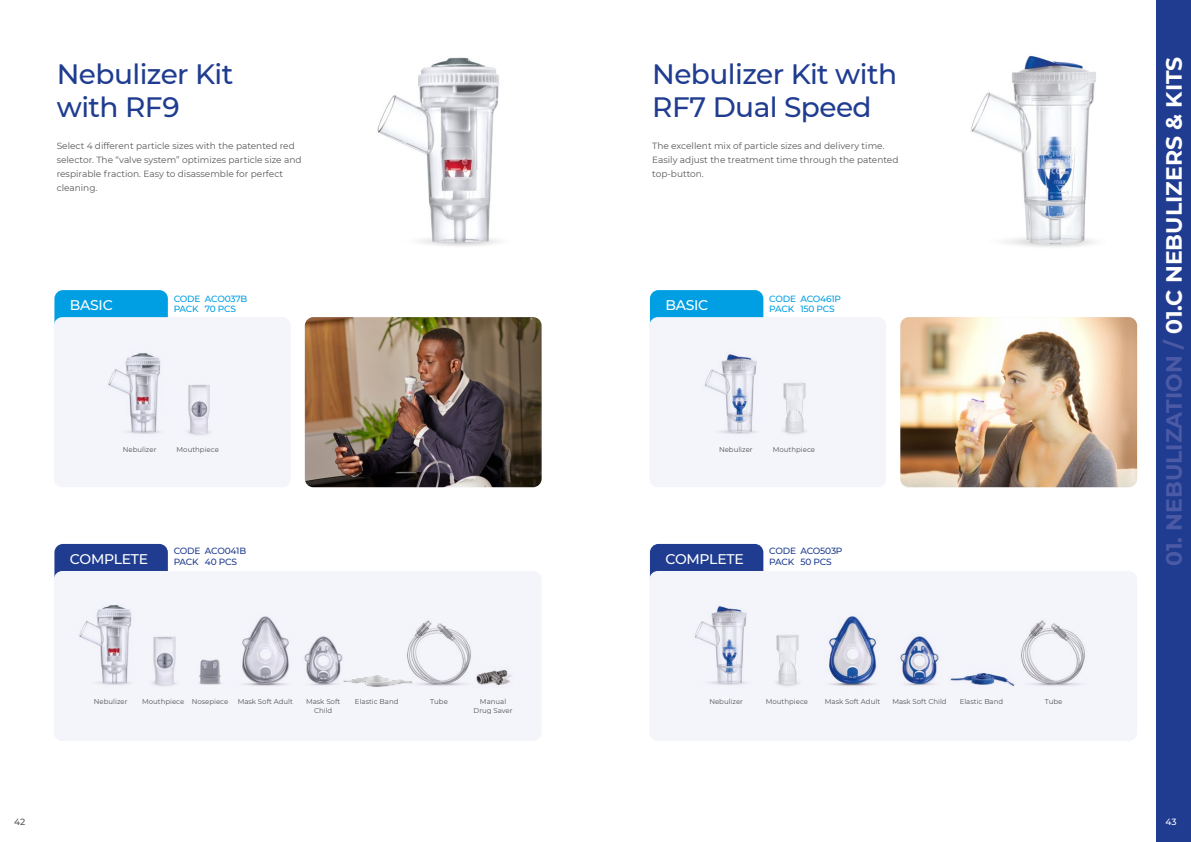
<style>
.page{position:relative;width:1191px;height:842px;background:#fff}
.page>*{position:absolute;margin:0;border:0;box-sizing:border-box;transform-origin:0 0}
.t1{font:500 28px/33.6px "Montserrat";letter-spacing:-.02em;color:#1f3c90}
.t2{font:700 22px "Montserrat";color:#4c5aa5}
.t3{font:500 14px "Montserrat";letter-spacing:-.02em;color:#fff}
.t4{font:9px/14px "Montserrat";color:#575756}
.t5{font:500 9px/10.8px "Montserrat";letter-spacing:-.02em;color:#009fe3}
.t6{font:500 9px "Montserrat";letter-spacing:-.02em;color:#1f3c90}
.t7{font:500 9px "Montserrat";color:#575756}
.t8{font:500 9px "Montserrat";color:#fff}
.t9{font:7px/8.4px "Montserrat";color:#575756;text-align:center}
.s1{color:#41529f}
.s2{color:#fff}
</style>
<div class="page">
<div style="left:1157px;top:0;width:34px;height:842px;background:#1f3c90"></div>
<div style="left:650px;top:544px;width:113px;height:42px;background:#1f3c90;border-radius:9px"></div>
<div style="left:649px;top:571px;width:488px;height:170px;background:#f4f4fb;border-radius:9px"></div>
<img style="left:695px;top:606px;width:52px;height:79px">
<img style="left:776px;top:635px;width:23px;height:51px">
<img style="left:829px;top:616px;width:48px;height:70px">
<img style="left:900px;top:636px;width:39px;height:50px">
<img style="left:950px;top:673px;width:64px;height:14px">
<img style="left:1021px;top:620px;width:64px;height:66px">
<div style="left:650px;top:290px;width:113px;height:43px;background:#009fe3;border-radius:9px"></div>
<div style="left:649px;top:317px;width:237px;height:170px;background:#f4f4fb;border-radius:9px"></div>
<img style="left:900px;top:317px;width:237px;height:170px">
<img style="left:971px;top:55px;width:125px;height:192px">
<img style="left:705px;top:354px;width:52px;height:80px">
<img style="left:783px;top:383px;width:23px;height:51px">
<div style="left:54px;top:290px;width:114px;height:43px;background:#009fe3;border-radius:9px"></div>
<div style="left:54px;top:317px;width:237px;height:170px;background:#f4f4fb;border-radius:9px"></div>
<div style="left:54px;top:544px;width:114px;height:42px;background:#1f3c90;border-radius:9px"></div>
<div style="left:54px;top:571px;width:487px;height:170px;background:#f4f4fb;border-radius:9px"></div>
<img style="left:79px;top:605px;width:53px;height:80px">
<img style="left:152px;top:636px;width:24px;height:50px">
<img style="left:199px;top:659px;width:22px;height:26px">
<img style="left:242px;top:616px;width:47px;height:70px">
<img style="left:304px;top:636px;width:39px;height:50px">
<img style="left:407px;top:620px;width:64px;height:66px">
<img style="left:476px;top:670px;width:36px;height:15px">
<img style="left:108px;top:353px;width:53px;height:81px">
<img style="left:187px;top:384px;width:23px;height:51px">
<img style="left:305px;top:317px;width:236px;height:170px">
<img style="left:377px;top:57px;width:123px;height:189px">
<img style="left:341px;top:672px;width:72px;height:15px">
<h1 class="t1" style="left:57px;top:56px;width:178px">Nebulizer Kit with RF9</h1>
<p class="t4" style="left:57px;top:138px;width:246px">Select 4 different particle sizes with the patented red selector. The “valve system” optimizes particle size and respirable fraction. Easy to disassemble for perfect cleaning.</p>
<h3 class="t3" style="left:70px;top:295px;width:44px">BASIC</h3>
<p class="t5" style="left:174px;top:293px;width:75px">CODE ACO037B<br>PACK 70 PCS</p>
<p class="t9" style="left:123px;top:445px;width:35px">Nebulizer</p>
<p class="t9" style="left:177px;top:445px;width:44px">Mouthpiece</p>
<p class="t6" style="left:174px;top:544px;width:74px">CODE ACO041B</p>
<h3 class="t3" style="left:70px;top:549px;width:80px">COMPLETE</h3>
<p class="t6" style="left:174px;top:555px;width:65px">PACK 40 PCS</p>
<h1 class="t1" style="left:652px;top:56px;width:246px">Nebulizer Kit with<br>RF7 Dual Speed</h1>
<h2 class="t2" style="left:1158px;top:566px;width:511px;rotate:-90deg">01. NEBULIZATION / <span class="s1">01.C</span> <span class="s2">NEBULIZERS &amp; KITS</span></h2>
<p class="t4" style="left:652px;top:138px;width:248px">The excellent mix of particle sizes and delivery time.<br>Easily adjust the treatment time through the patented top-button.</p>
<h3 class="t3" style="left:665px;top:295px;width:44px">BASIC</h3>
<p class="t5" style="left:769px;top:293px;width:73px">CODE ACO461P<br>PACK 150 PCS</p>
<p class="t9" style="left:719px;top:445px;width:35px">Nebulizer</p>
<p class="t9" style="left:773px;top:445px;width:44px">Mouthpiece</p>
<p class="t6" style="left:769px;top:544px;width:75px">CODE ACO503P</p>
<h3 class="t3" style="left:665px;top:549px;width:80px">COMPLETE</h3>
<p class="t6" style="left:769px;top:555px;width:64px">PACK 50 PCS</p>
<p class="t9" style="left:94px;top:697px;width:35px">Nebulizer</p>
<p class="t9" style="left:142px;top:697px;width:88px">Mouthpiece Nosepiece</p>
<p class="t9" style="left:238px;top:697px;width:57px">Mask Soft Adult</p>
<p class="t9" style="left:306px;top:697px;width:36px">Mask Soft<br>Child</p>
<p class="t9" style="left:355px;top:697px;width:45px">Elastic Band</p>
<p class="t9" style="left:430px;top:697px;width:19px">Tube</p>
<p class="t9" style="left:473px;top:697px;width:41px">Manual<br>Drug Saver</p>
<p class="t9" style="left:709px;top:697px;width:35px">Nebulizer</p>
<p class="t9" style="left:765px;top:697px;width:44px">Mouthpiece</p>
<p class="t9" style="left:825px;top:697px;width:57px">Mask Soft Adult</p>
<p class="t9" style="left:892px;top:697px;width:56px">Mask Soft Child</p>
<p class="t9" style="left:959px;top:697px;width:45px">Elastic Band</p>
<p class="t9" style="left:1044px;top:697px;width:19px">Tube</p>
<p class="t7" style="left:14px;top:815px;width:13px">42</p>
<p class="t8" style="left:1165px;top:815px;width:13px">43</p>
</div>
